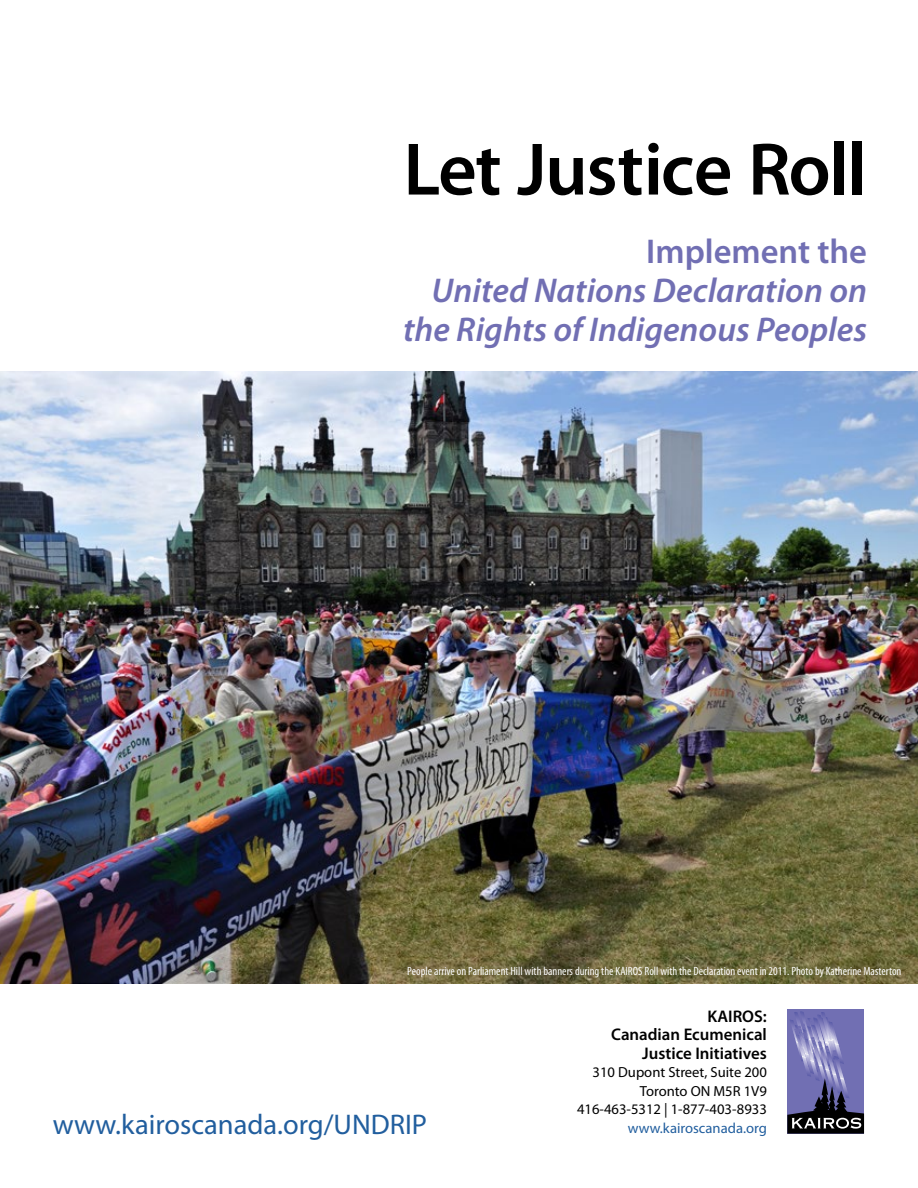
<style>
.page{position:relative;width:918px;height:1188px;background:#fff}
.page>*{position:absolute;margin:0;border:0;box-sizing:border-box;transform-origin:0 0}
.t1{font:600 75px "Myriad Pro";letter-spacing:-.02em;color:#000}
.t2{font:italic 600 34.5px/39px "Myriad Pro";color:#716fb3;text-align:right}
.t3{font:600 34.5px "Myriad Pro";color:#716fb3}
.t4{font:28.5px "Myriad Pro";color:#215e9e}
.t5{font:600 16.8px/18.5px "Myriad Pro";color:#000;text-align:right}
.t6{font:14.7px/18.5px "Myriad Pro";color:#000;text-align:right}
.t7{font:14.7px "Myriad Pro";color:#215e9e}
.t8{font:condensed 12px "Myriad Pro";color:#fff}
</style>
<div class="page">
<img style="left:0;top:371px;width:918px;height:612px">
<svg style="left:787px;top:1011px;width:77px;height:123px;background:#696798"></svg>
<h1 class="t1" style="left:403px;top:122px;width:465px">Let Justice Roll</h1>
<h2 class="t3" style="left:646px;top:229px;width:222px">Implement the</h2>
<h2 class="t2" style="left:403px;top:270px;width:466px">United Nations Declaration on the Rights of Indigenous Peoples</h2>
<p class="t8" style="left:407px;top:964px;width:496px">People arrive on Parliament Hill with banners during the KAIROS Roll with the Declaration event in 2011. Photo by Katherine Masterton</p>
<h3 class="t5" style="left:611px;top:1007px;width:157px">KAIROS:<br>Canadian Ecumenical<br>Justice Initiatives</h3>
<p class="t6" style="left:577px;top:1063px;width:191px">310 Dupont Street, Suite 200<br>Toronto ON M5R 1V9<br>416-463-5312 | 1-877-403-8933</p>
<h3 class="t4" style="left:53px;top:1107px;width:376px">www.kairoscanada.org/UNDRIP</h3>
<p class="t7" style="left:628px;top:1119px;width:141px">www.kairoscanada.org</p>
</div>
